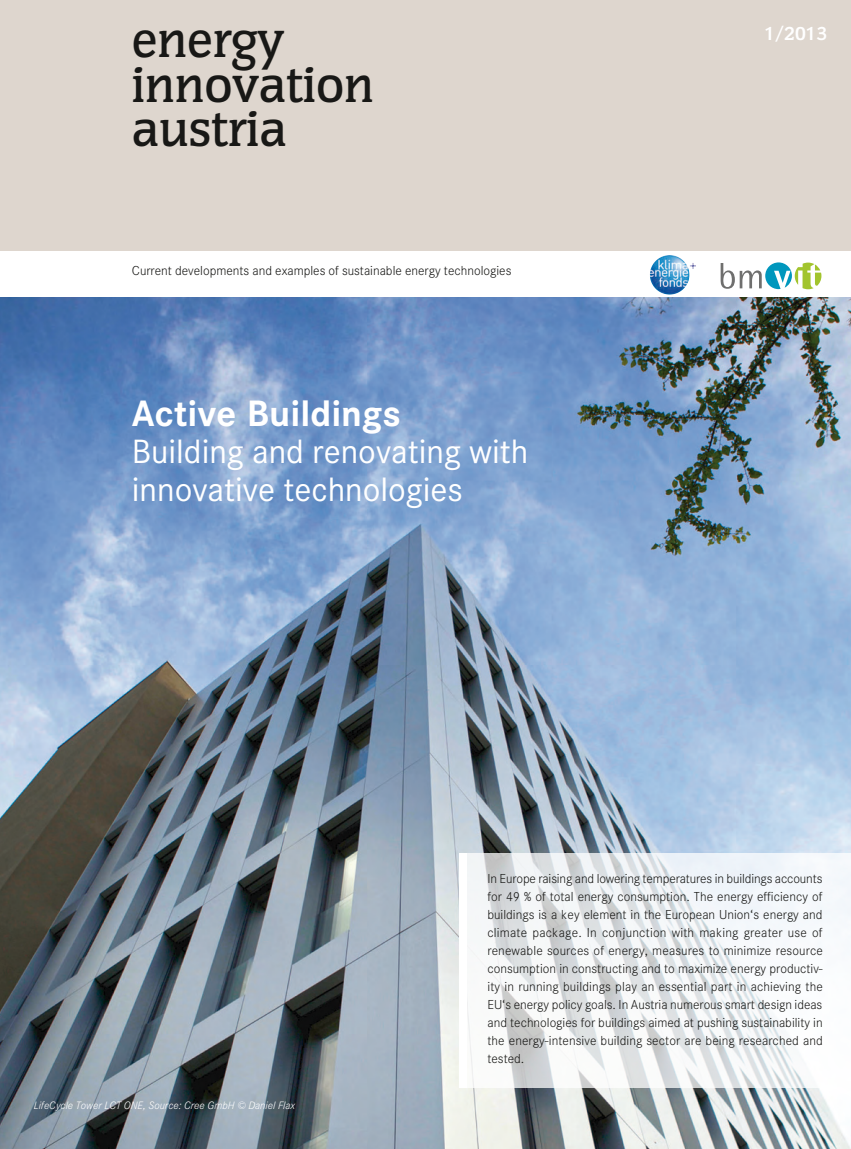
<style>
.page{position:relative;width:851px;height:1149px;background:#fff}
.page>*{position:absolute;margin:0;border:0;box-sizing:border-box;transform-origin:0 0}
.t1{font:500 47.4px "Congress";color:#181816}
.Titel_fett{font:700 36px "Corporate SBQ";color:#fff}
.Titel_reg{font:33px "Corporate SBQ";color:#fff}
.t2{font:700 18px "Congress";color:#fff}
.Fliesstext{font:300 12.75px/18px "Corporate SBQ";color:#181816;text-align:justify}
.Bild_Quelle{font:italic 300 10.5px "Corporate SBQ";color:#fff}
</style>
<div class="page">
<div style="left:0;top:0;width:850px;height:300px;background:#ded6ce"></div>
<div style="left:0;top:251px;width:850px;height:47px;background:#fff"></div>
<img style="left:0;top:298px;width:850px;height:850px">
<svg style="left:467px;top:852px;width:383px;height:234px;fill:#f4f7f9"></svg>
<div style="left:459px;top:852px;width:8px;height:234px;background:#fff"></div>
<img style="left:654px;top:255px;width:15px;height:8px">
<svg style="left:720px;top:262px;width:101px;height:27px"></svg>
<p class="t1" style="left:132px;top:11px;width:153px">energy</p>
<p class="t1" style="left:132px;top:56px;width:243px">innovation</p>
<p class="t1" style="left:132px;top:100px;width:156px">austria</p>
<p class="Fliesstext" style="left:132px;top:262px;width:381px">Current developments and examples of sustainable energy technologies</p>
<p class="Titel_fett" style="left:132px;top:391px;width:270px">Active Buildings</p>
<p class="Titel_reg" style="left:132px;top:432px;width:398px">Building and renovating with</p>
<p class="Titel_reg" style="left:132px;top:469px;width:332px">innovative technologies</p>
<p class="t2" style="left:764px;top:22px;width:64px">1/2013</p>
<p class="Bild_Quelle" style="left:34px;top:1098px;width:263px">LifeCycle Tower LCT ONE, Source: Cree GmbH © Daniel Flax</p>
<p class="Fliesstext" style="left:487px;top:869px;width:337px">In Europe raising and lowering temperatures in buildings accounts for 49 % of total energy consumption. The energy efficiency of buildings is a key element in the European Union‘s energy and climate package. In conjunction with making greater use of renewable sources of energy, measures to minimize resource consumption in constructing and to maximize energy productiv&shy;ity in running buildings play an essential part in achieving the EU‘s energy policy goals. In Austria numerous smart design ideas and technologies for buildings aimed at pushing sustainability in the energy-intensive building sector are being researched and tested.</p>
</div>
